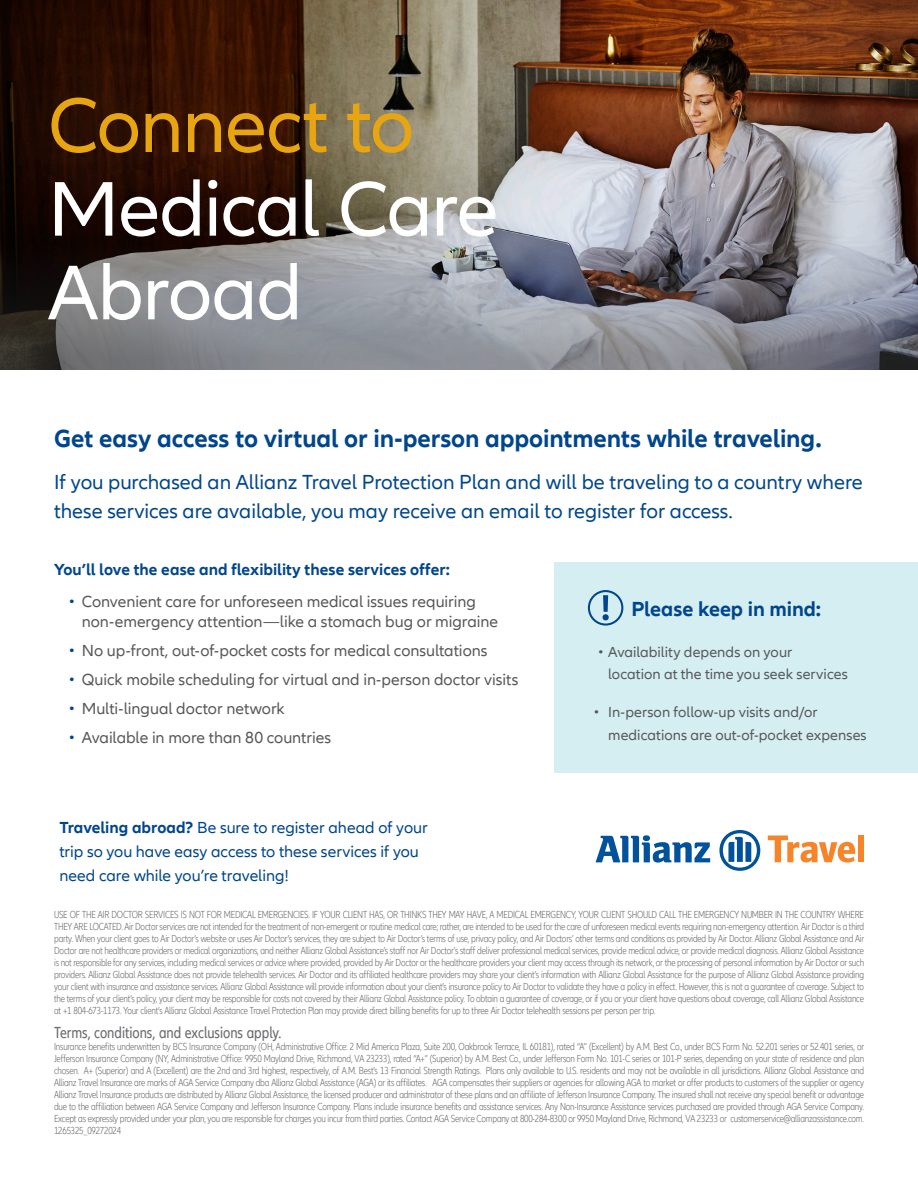
<style>
.page{position:relative;width:918px;height:1188px;background:#fff}
.page>*{position:absolute;margin:0;border:0;box-sizing:border-box;transform-origin:0 0}
.t1{font:80.25px/83.7px "Allianz Neo";letter-spacing:-.015em;color:#fff}
.t2{font:700 25.5px "Allianz Neo";letter-spacing:-.005em;color:#01468c}
.t3{font:21px/28.5px "Allianz Neo";color:#01468c}
.t4{font:700 21px "Allianz Neo";letter-spacing:-.005em;color:#01468c}
.t5{font:16.5px/19.5px "Allianz Neo";color:#57585a}
.t6{font:16.5px/24px "Allianz Neo";color:#01468c}
.t7{font:700 16.5px "Allianz Neo";letter-spacing:.005em;color:#01468c}
.t8{font:condensed 16.5px "Allianz Neo";color:#6c6d70}
.t9{font:15px/22.5px "Allianz Neo";letter-spacing:.005em;color:#57585a}
.t10{font:300 condensed 10.5px/12px "Allianz Neo";letter-spacing:-.02em;color:#6c6d70;text-align:justify}
.s1{color:#e7a512}
.s2{color:#01468c}
.s3{font-weight:700}
</style>
<div class="page">
<img style="left:588px;top:0;width:330px;height:217px">
<svg style="left:588px;top:217px;width:330px;height:153px;background:#83838c"></svg>
<div style="left:554px;top:563px;width:364px;height:210px;background:#d5eef1"></div>
<svg style="left:0;top:0;width:588px;height:370px;background:#665952"></svg>
<svg style="left:596px;top:835px;width:114px;height:28px"></svg>
<svg style="left:719px;top:830px;width:41px;height:41px"></svg>
<svg style="left:768px;top:836px;width:87px;height:27px"></svg>
<div style="left:858px;top:836px;width:6px;height:26px;background:#f5842a"></div>
<svg style="left:588px;top:590px;width:35px;height:36px"></svg>
<p class="t1" style="left:48px;top:86px;width:452px"><span class="s1">Connect to<br></span>Medical Care<br>Abroad</p>
<p class="t2" style="left:54px;top:424px;width:769px">Get easy access to virtual or in-person appointments while traveling.</p>
<p class="t3" style="left:54px;top:468px;width:810px">If you purchased an Allianz Travel Protection Plan and will be traveling to a country where these services are available, you may receive an email to register for access.</p>
<p class="t7" style="left:54px;top:560px;width:397px">You’ll love the ease and flexibility these services offer:</p>
<p class="t5" style="left:82px;top:592px;width:418px;text-indent:-13px"><span class="s2">•</span> Convenient care for unforeseen medical issues requiring non-emergency attention—like a stomach bug or migraine</p>
<p class="t5" style="left:69px;top:641px;width:420px"><span class="s2">•</span> No up-front, out-of-pocket costs for medical consultations</p>
<p class="t5" style="left:69px;top:670px;width:451px"><span class="s2">•</span> Quick mobile scheduling for virtual and in-person doctor visits</p>
<p class="t5" style="left:69px;top:699px;width:218px"><span class="s2">•</span> Multi-lingual doctor network</p>
<p class="t5" style="left:69px;top:728px;width:264px"><span class="s2">•</span> Available in more than 80 countries</p>
<p class="t6" style="left:59px;top:816px;width:370px"><span class="s3">Traveling abroad?</span> Be sure to register ahead of your trip so you have easy access to these services if you need care while you’re traveling!</p>
<p class="t4" style="left:631px;top:597px;width:191px">Please keep in mind:</p>
<p class="t9" style="left:608px;top:641px;width:241px;text-indent:-10px">• Availability depends on your location at the time you seek services</p>
<p class="t9" style="left:608px;top:701px;width:260px;text-indent:-15px">• In-person follow-up visits and/or medications are out-of-pocket expenses</p>
<p class="t10" style="left:54px;top:909px;width:812px">USE OF THE AIR DOCTOR SERVICES IS NOT FOR MEDICAL EMERGENCIES. IF YOUR CLIENT HAS, OR THINKS THEY MAY HAVE, A MEDICAL EMERGENCY, YOUR CLIENT SHOULD CALL THE EMERGENCY NUMBER IN THE COUNTRY WHERE THEY ARE LOCATED. Air Doctor services are not intended for the treatment of non-emergent or routine medical care; rather, are intended to be used for the care of unforeseen medical events requiring non-emergency attention. Air Doctor is a third party. When your client goes to Air Doctor’s website or uses Air Doctor’s services, they are subject to Air Doctor’s terms of use, privacy policy, and Air Doctors’ other terms and conditions as provided by Air Doctor. Allianz Global Assistance and Air Doctor are not healthcare providers or medical organizations, and neither Allianz Global Assistance’s staff nor Air Doctor’s staff deliver professional medical services, provide medical advice, or provide medical diagnosis. Allianz Global Assistance is not responsible for any services, including medical services or advice where provided, provided by Air Doctor or the healthcare providers your client may access through its network, or the processing of personal information by Air Doctor or such providers. Allianz Global Assistance does not provide telehealth services. Air Doctor and its affiliated healthcare providers may share your client’s information with Allianz Global Assistance for the purpose of Allianz Global Assistance providing your client with insurance and assistance services. Allianz Global Assistance will provide information about your client’s insurance policy to Air Doctor to validate they have a policy in effect. However, this is not a guarantee of coverage. Subject to the terms of your client’s policy, your client may be responsible for costs not covered by their Allianz Global Assistance policy. To obtain a guarantee of coverage, or if you or your client have questions about coverage, call Allianz Global Assistance at +1 804-673-1173. Your client’s Allianz Global Assistance Travel Protection Plan may provide direct billing benefits for up to three Air Doctor telehealth sessions per person per trip.</p>
<p class="t8" style="left:54px;top:1023px;width:229px">Terms, conditions, and exclusions apply.</p>
<p class="t10" style="left:54px;top:1041px;width:812px">Insurance benefits underwritten by BCS Insurance Company (OH, Administrative Office: 2 Mid America Plaza, Suite 200, Oakbrook Terrace, IL 60181), rated “A” (Excellent) by A.M. Best Co., under BCS Form No. 52.201 series or 52.401 series, or Jefferson Insurance Company (NY, Administrative Office: 9950 Mayland Drive, Richmond, VA 23233), rated “A+” (Superior) by A.M. Best Co., under Jefferson Form No. 101-C series or 101-P series, depending on your state of residence and plan chosen. A+ (Superior) and A (Excellent) are the 2nd and 3rd highest, respectively, of A.M. Best’s 13 Financial Strength Ratings. Plans only available to U.S. residents and may not be available in all jurisdictions. Allianz Global Assistance and Allianz Travel Insurance are marks of AGA Service Company dba Allianz Global Assistance (AGA) or its affiliates. AGA compensates their suppliers or agencies for allowing AGA to market or offer products to customers of the supplier or agency Allianz Travel Insurance products are distributed by Allianz Global Assistance, the licensed producer and administrator of these plans and an affiliate of Jefferson Insurance Company. The insured shall not receive any special benefit or advantage due to the affiliation between AGA Service Company and Jefferson Insurance Company. Plans include insurance benefits and assistance services. Any Non-Insurance Assistance services purchased are provided through AGA Service Company.<br>Except as expressly provided under your plan, you are responsible for charges you incur from third parties. Contact AGA Service Company at 800-284-8300 or 9950 Mayland Drive, Richmond, VA 23233 or customerservice@allianzassistance.com.</p>
<p class="t10" style="left:54px;top:1125px;width:69px">1265325_09272024</p>
</div>
